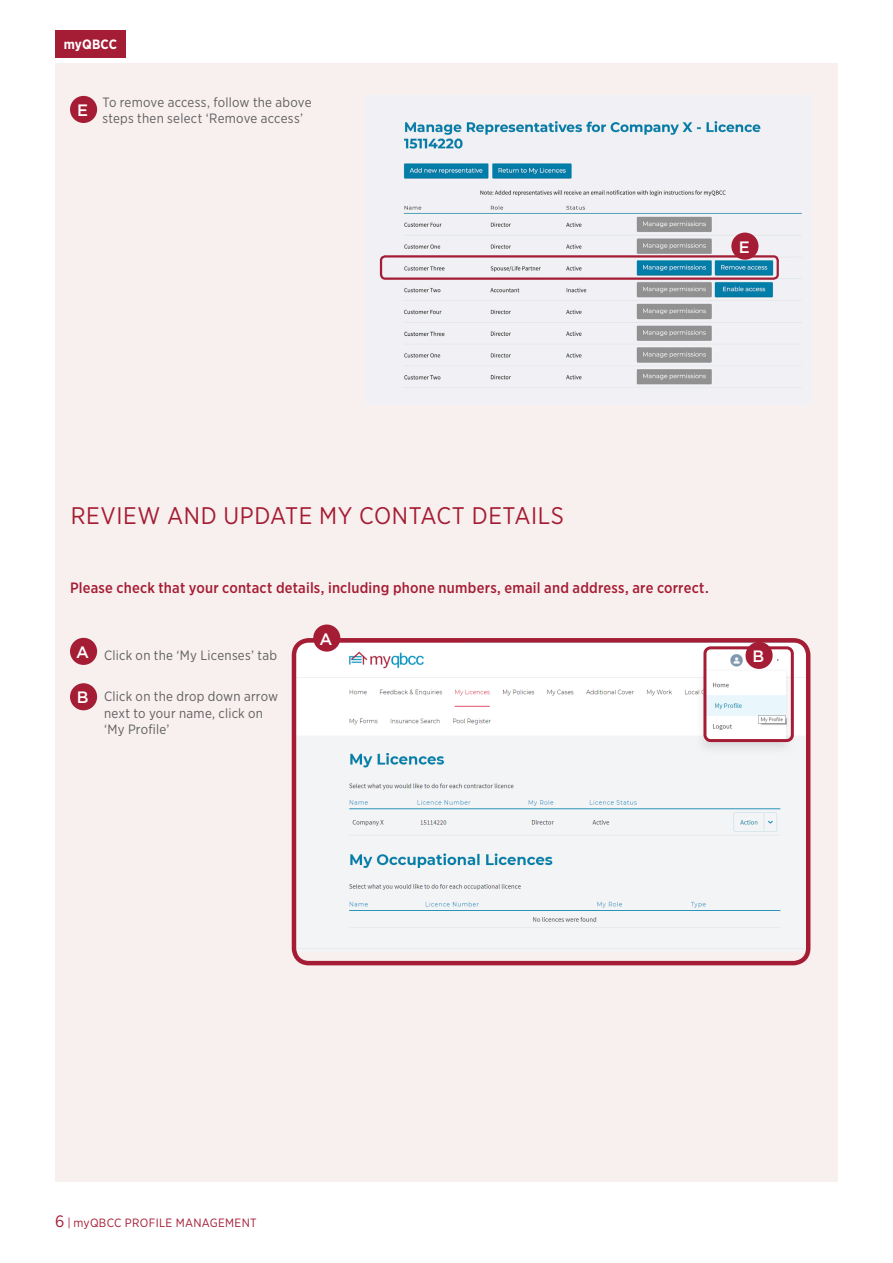
<style>
.page{position:relative;width:893px;height:1263px;background:#fff}
.page>*{position:absolute;margin:0;border:0;box-sizing:border-box;transform-origin:0 0}
.SH1_-_Section_Head_1{font:24px "Gotham Narrow";letter-spacing:.025em;color:#a51d35}
.QBCC_Body_Text{font:500 16.5px "Gotham";color:#fff}
.QBCC_Blue_highlight{font:500 15px "Gotham Narrow";letter-spacing:.015em;color:#a51d35}
.Action_points{font:13.5px/16.2px "Gotham Narrow";letter-spacing:.02em;color:#5f5f62}
.QBCC_Body_Text-2{font:13.5px/16.2px "Gotham Narrow";letter-spacing:.02em;color:#5f5f62}
.t1{font:700 13.5px "Gotham Narrow";letter-spacing:.005em;color:#fff}
.t2{font:12px "Gotham Narrow";letter-spacing:.025em;color:#a51d35}
.s1{font-size:16.5px}
</style>
<div class="page">
<div style="left:55px;top:64px;width:783px;height:1118px;background:#f8f0ee"></div>
<div style="left:55px;top:30px;width:70px;height:28px;background:#a51d35"></div>
<img style="left:379px;top:120px;width:423px;height:268px">
<div style="left:380px;top:255px;width:399px;height:25px;border:2px solid #a51d35;border-radius:4px"></div>
<div style="left:731px;top:233px;width:27px;height:27px;background:#a51d35;border-radius:50%"></div>
<div style="left:70px;top:96px;width:27px;height:27px;background:#a51d35;border-radius:50%"></div>
<img style="left:297px;top:643px;width:508px;height:306px">
<div style="left:292px;top:638px;width:518px;height:327px;border:4px solid #a51d35;border-radius:15px"></div>
<div style="left:703px;top:646px;width:91px;height:96px;border:3px solid #a51d35;border-radius:6px"></div>
<div style="left:313px;top:624px;width:27px;height:28px;background:#a51d35;border-radius:50%"></div>
<div style="left:748px;top:657px;width:29px;height:9px;background:#fff"></div>
<div style="left:745px;top:642px;width:28px;height:27px;background:#a51d35;border-radius:50%"></div>
<div style="left:70px;top:638px;width:27px;height:27px;background:#a51d35;border-radius:50%"></div>
<div style="left:70px;top:683px;width:27px;height:27px;background:#a51d35;border-radius:50%"></div>
<p class="t1" style="left:64px;top:36px;width:55px">myQBCC</p>
<p class="QBCC_Body_Text" style="left:77px;top:99px;width:12px">E</p>
<p class="QBCC_Body_Text-2" style="left:102px;top:94px;width:211px">To remove access, follow the above steps then select ‘Remove access’</p>
<p class="QBCC_Body_Text" style="left:739px;top:236px;width:12px">E</p>
<p class="SH1_-_Section_Head_1" style="left:71px;top:501px;width:495px">REVIEW AND UPDATE MY CONTACT DETAILS</p>
<p class="QBCC_Blue_highlight" style="left:70px;top:578px;width:640px">Please check that your contact details, including phone numbers, email and address, are correct.</p>
<p class="QBCC_Body_Text" style="left:320px;top:628px;width:14px">A</p>
<p class="QBCC_Body_Text" style="left:76px;top:641px;width:14px">A</p>
<p class="Action_points" style="left:104px;top:647px;width:175px">Click on the ‘My Licenses’ tab</p>
<p class="QBCC_Body_Text" style="left:77px;top:687px;width:13px">B</p>
<p class="Action_points" style="left:104px;top:688px;width:176px">Click on the drop down arrow next to your name, click on ‘My Profile’</p>
<p class="QBCC_Body_Text" style="left:752px;top:645px;width:13px">B</p>
<p class="t2" style="left:55px;top:1215px;width:203px"><span class="s1">6</span> | myQBCC PROFILE MANAGEMENT</p>
</div>
